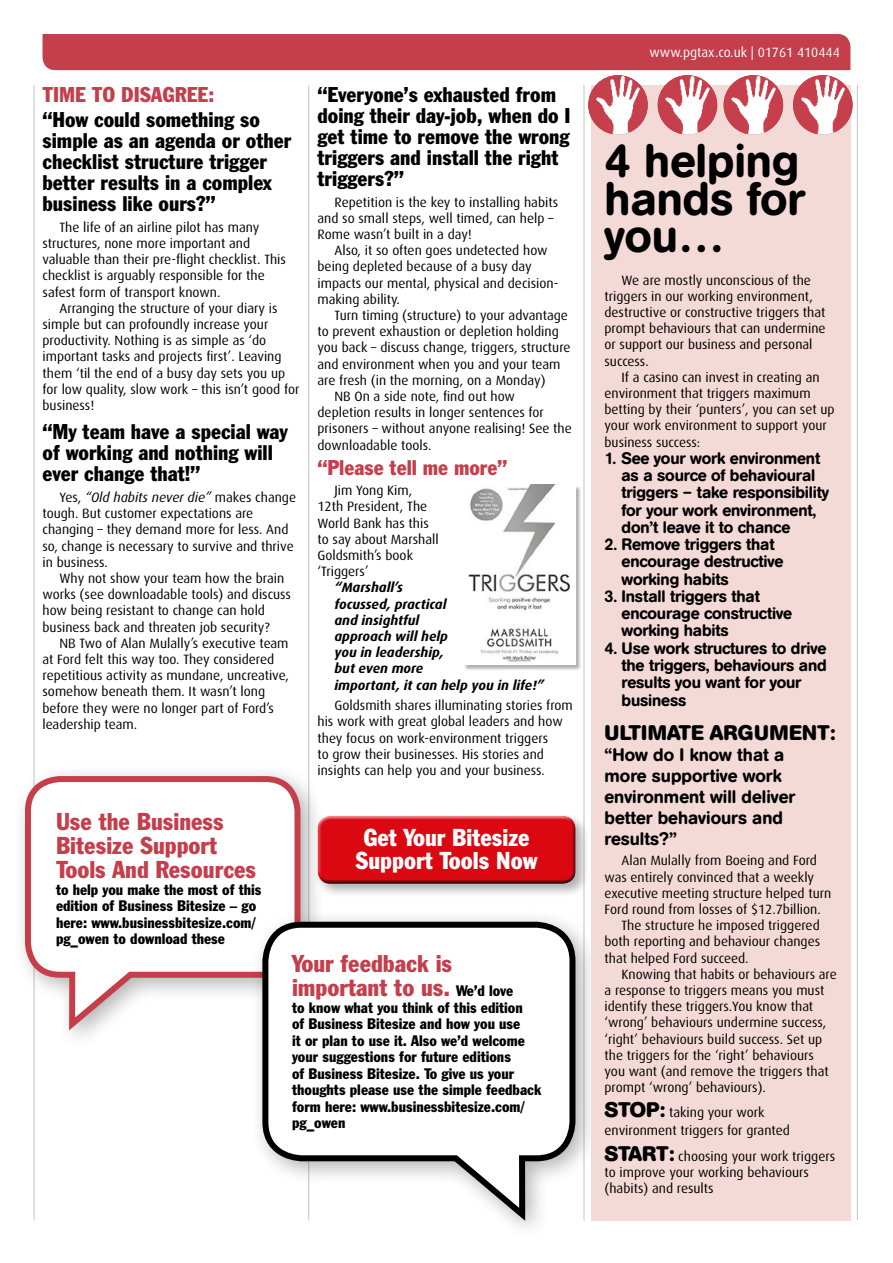
<style>
.page{position:relative;width:893px;height:1263px;background:#fff}
.page>*{position:absolute;margin:0;border:0;box-sizing:border-box;transform-origin:0 0}
.SUBHEAD2{font:500 46.5px/37.5px "AG Buch Rounded BQ";color:#000}
.SUBHEAD{font:condensed 24px/24px "Franklin Gothic BT";color:#c43e4b}
.SUBHEAD_SM{font:condensed 24px/22.5px "Franklin Gothic BT";color:#fff;text-align:center}
.SUBHEAD-2{font:condensed 21px/21px "Franklin Gothic BT";color:#000}
.SUBHEAD-3{font:condensed 21px "Franklin Gothic BT";color:#c43e4b}
.body2{font:700 21px "AG Buch Rounded BQ";letter-spacing:.01em;color:#000}
.SUBHEAD2-2{font:condensed 21px "Franklin Gothic BT";color:#c43e4b}
.body2-2{font:500 18px/21px "AG Buch Rounded BQ";color:#000}
.body2-3{font:500 16.5px/17.2px "AG Buch Rounded BQ";letter-spacing:-.01em;color:#000}
.SUBHEAD-4{font:condensed 15px/16.5px "Franklin Gothic BT";color:#000}
.body{font:13.5px/16.2px "Dax";color:#000}
.body2-4{font:13.5px/16.2px "Dax";color:#000}
.QUOTE{font:italic 700 13.5px/16.2px "Dax";color:#000}
.t1{font:13.5px "Dax";color:#fff}
.s1{font-style:italic}
.s2{font-size:15px;color:#000}
.s3{font-family:"AG Buch Rounded BQ";font-weight:700;font-size:21px}
</style>
<div class="page">
<div style="left:43px;top:34px;width:807px;height:36px;background:#c43e4b"></div>
<hr style="left:308px;top:85px;width:1px;height:1135px;background:#c6c6c6">
<hr style="left:583px;top:85px;width:1px;height:1135px;background:#c6c6c6">
<hr style="left:34px;top:85px;width:1px;height:1135px;background:#c6c6c6">
<hr style="left:857px;top:85px;width:1px;height:1135px;background:#c6c6c6">
<div style="left:12px;top:763px;width:313px;height:289px;background:#000;opacity:.3"></div>
<svg style="left:22px;top:773px;width:281px;height:264px"></svg>
<div style="left:249px;top:908px;width:351px;height:335px;background:#000;opacity:.3"></div>
<svg style="left:259px;top:919px;width:319px;height:308px"></svg>
<div style="left:592px;top:85px;width:259px;height:1135px;background:#f4dad7"></div>
<img style="left:588px;top:75px;width:60px;height:60px;border-radius:30px">
<img style="left:658px;top:75px;width:59px;height:60px;border-radius:30px">
<img style="left:724px;top:75px;width:59px;height:60px;border-radius:30px">
<img style="left:793px;top:75px;width:60px;height:60px;border-radius:30px">
<div style="left:315px;top:813px;width:275px;height:85px;background:#000;opacity:.3"></div>
<div style="left:313px;top:811px;width:264px;height:69px;background:#fff;opacity:.75"></div>
<div style="left:316px;top:819px;width:264px;height:69px;background:#000;opacity:.75"></div>
<div style="left:464px;top:486px;width:117px;height:185px;background:#000;opacity:.3"></div>
<img style="left:464px;top:485px;width:111px;height:180px">
<p class="SUBHEAD2-2" style="left:43px;top:81px;width:173px">TIME TO DISAGREE:</p>
<p class="SUBHEAD-2" style="left:43px;top:109px;width:250px">“How could something so simple as an agenda or other checklist structure trigger better results in a complex business like ours?”</p>
<p class="body" style="left:43px;top:219px;width:245px;text-indent:17px">The life of an airline pilot has many structures, none more important and valuable than their pre-flight checklist. This checklist is arguably responsible for the safest form of transport known.</p>
<p class="body" style="left:43px;top:300px;width:258px;text-indent:17px">Arranging the structure of your diary is simple but can profoundly increase your productivity. Nothing is as simple as ‘do important tasks and projects first’. Leaving them ‘til the end of a busy day sets you up for low quality, slow work – this isn’t good for business!</p>
<p class="SUBHEAD-2" style="left:43px;top:421px;width:247px">“My team have a special way of working and nothing will ever change that!”</p>
<p class="body" style="left:43px;top:489px;width:255px;text-indent:17px">Yes, <span class="s1">“Old habits never die”</span> makes change tough. But customer expectations are changing – they demand more for less. And so, change is necessary to survive and thrive in business.</p>
<p class="body" style="left:43px;top:570px;width:250px;text-indent:17px">Why not show your team how the brain works (see downloadable tools) and discuss how being resistant to change can hold business back and threaten job security?</p>
<p class="body" style="left:43px;top:635px;width:248px;text-indent:17px">NB Two of Alan Mulally’s executive team at Ford felt this way too. They considered repetitious activity as mundane, uncreative, somehow beneath them. It wasn’t long before they were no longer part of Ford’s leadership team.</p>
<p class="SUBHEAD" style="left:56px;top:809px;width:202px">Use the Business<br>Bitesize Support<br>Tools And Resources</p>
<p class="SUBHEAD-4" style="left:56px;top:881px;width:207px">to help you make the most of this edition of Business Bitesize – go here: www.businessbitesize.com/ pg_owen to download these</p>
<p class="SUBHEAD-2" style="left:317px;top:83px;width:255px">“Everyone’s exhausted from doing their day-job, when do I get time to remove the wrong triggers and install the right triggers?”</p>
<p class="body" style="left:317px;top:194px;width:242px;text-indent:17px">Repetition is the key to installing habits and so small steps, well timed, can help –<br>Rome wasn’t built in a day!</p>
<p class="body" style="left:317px;top:242px;width:242px;text-indent:17px">Also, it so often goes undetected how being depleted because of a busy day impacts our mental, physical and decision&shy;making ability.</p>
<p class="body" style="left:317px;top:307px;width:255px;text-indent:17px">Turn timing (structure) to your advantage to prevent exhaustion or depletion holding you back – discuss change, triggers, structure and environment when you and your team are fresh (in the morning, on a Monday)</p>
<p class="body" style="left:317px;top:388px;width:256px;text-indent:17px">NB On a side note, find out how<br>depletion results in longer sentences for prisoners – without anyone realising! See the downloadable tools.</p>
<p class="SUBHEAD-3" style="left:317px;top:454px;width:191px">“Please tell me more”</p>
<p class="body" style="left:317px;top:483px;width:123px;text-indent:17px">Jim Yong Kim,<br>12th President, The<br>World Bank has this to say about Marshall<br>Goldsmith’s book ‘Triggers’</p>
<p class="QUOTE" style="left:334px;top:580px;width:211px">“Marshall’s<br>focussed, practical<br>and insightful<br>approach will help<br>you in leadership,<br>but even more<br>important, it can help you in life!”</p>
<p class="body" style="left:317px;top:697px;width:257px;text-indent:17px">Goldsmith shares illuminating stories from his work with great global leaders and how they focus on work-environment triggers<br>to grow their businesses. His stories and insights can help you and your business.</p>
<p class="SUBHEAD_SM" style="left:356px;top:826px;width:183px">Get Your Bitesize<br>Support Tools Now</p>
<p class="SUBHEAD" style="left:292px;top:951px;width:223px">Your feedback is important to us. <span class="s2">We’d love</span></p>
<p class="SUBHEAD-4" style="left:292px;top:999px;width:251px">to know what you think of this edition<br>of Business Bitesize and how you use<br>it or plan to use it. Also we’d welcome your suggestions for future editions<br>of Business Bitesize. To give us your thoughts please use the simple feedback form here: www.businessbitesize.com/ pg_owen</p>
<p class="t1" style="left:649px;top:45px;width:192px">www.pgtax.co.uk | 01761 410444</p>
<p class="SUBHEAD2" style="left:604px;top:143px;width:202px">4 helping hands for you…</p>
<p class="body2-4" style="left:604px;top:272px;width:223px;text-indent:17px">We are mostly unconscious of the triggers in our working environment, destructive or constructive triggers that prompt behaviours that can undermine or support our business and personal success.</p>
<p class="body2-4" style="left:604px;top:369px;width:232px;text-indent:17px">If a casino can invest in creating an environment that triggers maximum betting by their ‘punters’, you can set up your work environment to support your business success:</p>
<p class="body2-3" style="left:621px;top:450px;width:209px;text-indent:-17px">1. See your work environment as a source of behavioural triggers – take responsibility for your work environment, don’t leave it to chance</p>
<p class="body2-3" style="left:621px;top:536px;width:164px;text-indent:-17px">2. Remove triggers that encourage destructive working habits</p>
<p class="body2-3" style="left:621px;top:588px;width:172px;text-indent:-17px">3. Install triggers that encourage constructive working habits</p>
<p class="body2-3" style="left:621px;top:639px;width:207px;text-indent:-17px">4. Use work structures to drive the triggers, behaviours and results you want for your business</p>
<p class="body2" style="left:604px;top:720px;width:232px">ULTIMATE ARGUMENT:</p>
<p class="body2-2" style="left:604px;top:744px;width:192px">“How do I know that a more supportive work environment will deliver better behaviours and results?”</p>
<p class="body2-4" style="left:604px;top:853px;width:228px;text-indent:17px">Alan Mulally from Boeing and Ford was entirely convinced that a weekly executive meeting structure helped turn Ford round from losses of $12.7billion.</p>
<p class="body2-4" style="left:604px;top:917px;width:217px;text-align:justify;text-indent:17px">The structure he imposed triggered both reporting and behaviour changes that helped Ford succeed.</p>
<p class="body2-4" style="left:604px;top:966px;width:234px;text-indent:17px">Knowing that habits or behaviours are a response to triggers means you must identify these triggers.You know that ‘wrong’ behaviours undermine success, ‘right’ behaviours build success. Set up the triggers for the ‘right’ behaviours you want (and remove the triggers that prompt ‘wrong’ behaviours).</p>
<p class="body2-4" style="left:604px;top:1104px;width:187px;line-height:18px"><span class="s3">STOP:</span> taking your work environment triggers for granted</p>
<p class="body2-4" style="left:604px;top:1148px;width:232px"><span class="s3">START:</span> choosing your work triggers to improve your working behaviours (habits) and results</p>
</div>
